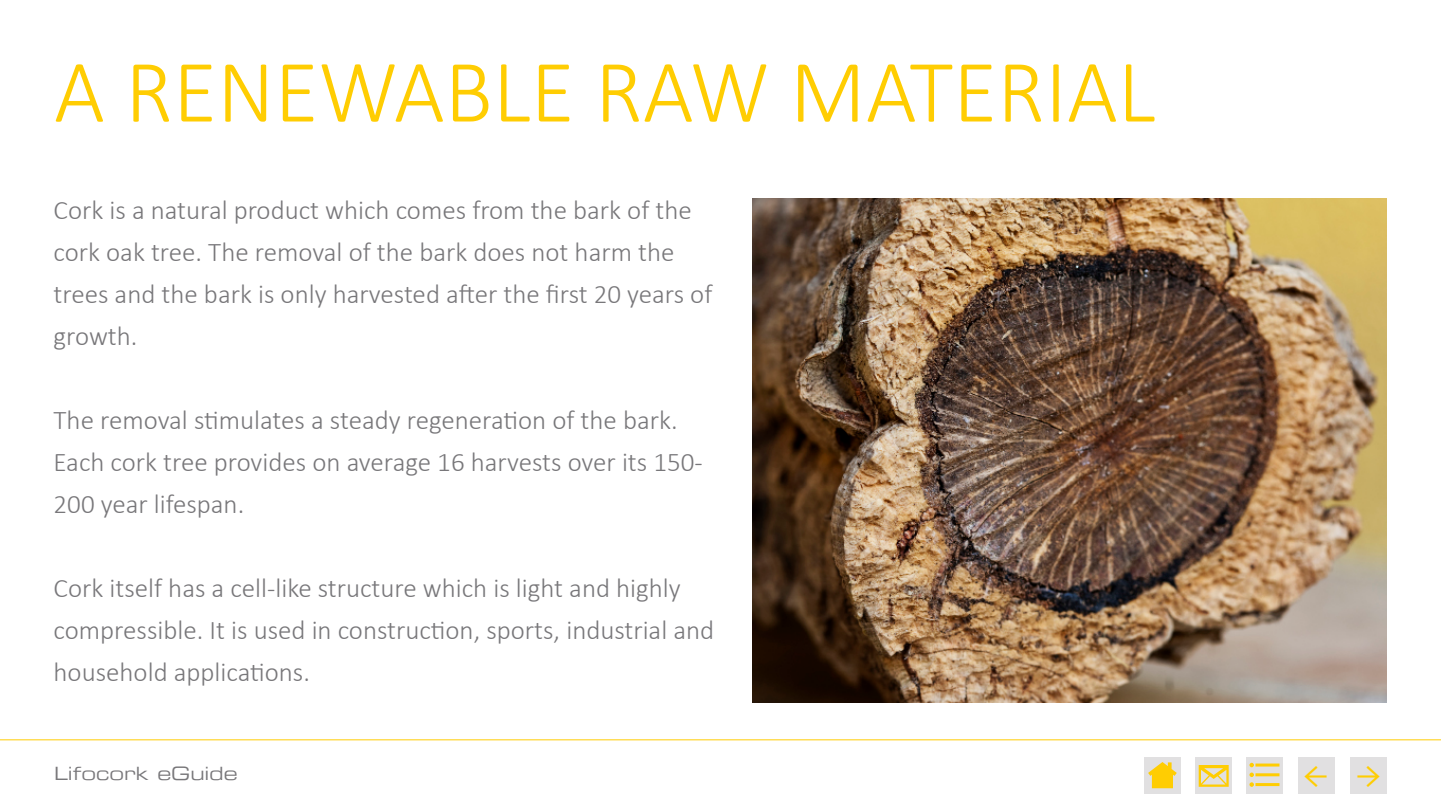
<style>
.page{position:relative;width:1441px;height:810px;background:#fff}
.page>*{position:absolute;margin:0;border:0;box-sizing:border-box;transform-origin:0 0}
.t1{font:300 90px "Calibri";color:#ffcd02}
.t2{font:37.5px "Minion Pro";color:#ffcd02}
.t3{font:300 27px/42px "Calibri";color:#78777a}
.t4{font:18px "Eurostile Extended Two";color:#78777a}
</style>
<div class="page">
<hr style="left:0;top:739px;width:1440px;height:1px;background:#ffcd02">
<div style="left:1349px;top:757px;width:37px;height:37px;background:#e1e0e1"></div>
<div style="left:1246px;top:757px;width:37px;height:37px;background:#e1e0e1"></div>
<hr style="left:1255px;top:783px;width:24px;height:3px;background:#ffcd02">
<hr style="left:1255px;top:773px;width:24px;height:3px;background:#ffcd02">
<svg style="left:1249px;top:773px;width:4px;height:14px"></svg>
<hr style="left:1255px;top:764px;width:24px;height:3px;background:#ffcd02">
<svg style="left:1249px;top:763px;width:4px;height:4px"></svg>
<div style="left:1297px;top:757px;width:37px;height:37px;background:#e1e0e1"></div>
<div style="left:1195px;top:757px;width:37px;height:37px;background:#e1e0e1"></div>
<svg style="left:1198px;top:765px;width:30px;height:22px"></svg>
<div style="left:1144px;top:757px;width:37px;height:37px;background:#e1e0e1"></div>
<svg style="left:1148px;top:762px;width:28px;height:26px"></svg>
<img style="left:752px;top:199px;width:634px;height:504px">
<h1 class="t1" style="left:54px;top:36px;width:1102px">A RENEWABLE RAW MATERIAL</h1>
<p class="t3" style="left:54px;top:189px;width:660px">Cork is a natural product which comes from the bark of the cork oak tree. The removal of the bark does not harm the trees and the bark is only harvested after the first 20 years of growth.</p>
<p class="t3" style="left:54px;top:399px;width:650px">The removal stimulates a steady regeneration of the bark.<br>Each cork tree provides on average 16 harvests over its 150-<br>200 year lifespan.</p>
<p class="t3" style="left:54px;top:567px;width:662px">Cork itself has a cell-like structure which is light and highly compressible. It is used in construction, sports, industrial and household applications.</p>
<p class="t4" style="left:54px;top:761px;width:185px">Lifocork eGuide</p>
<h2 class="t2" style="left:1303px;top:749px;width:26px">←</h2>
</div>
